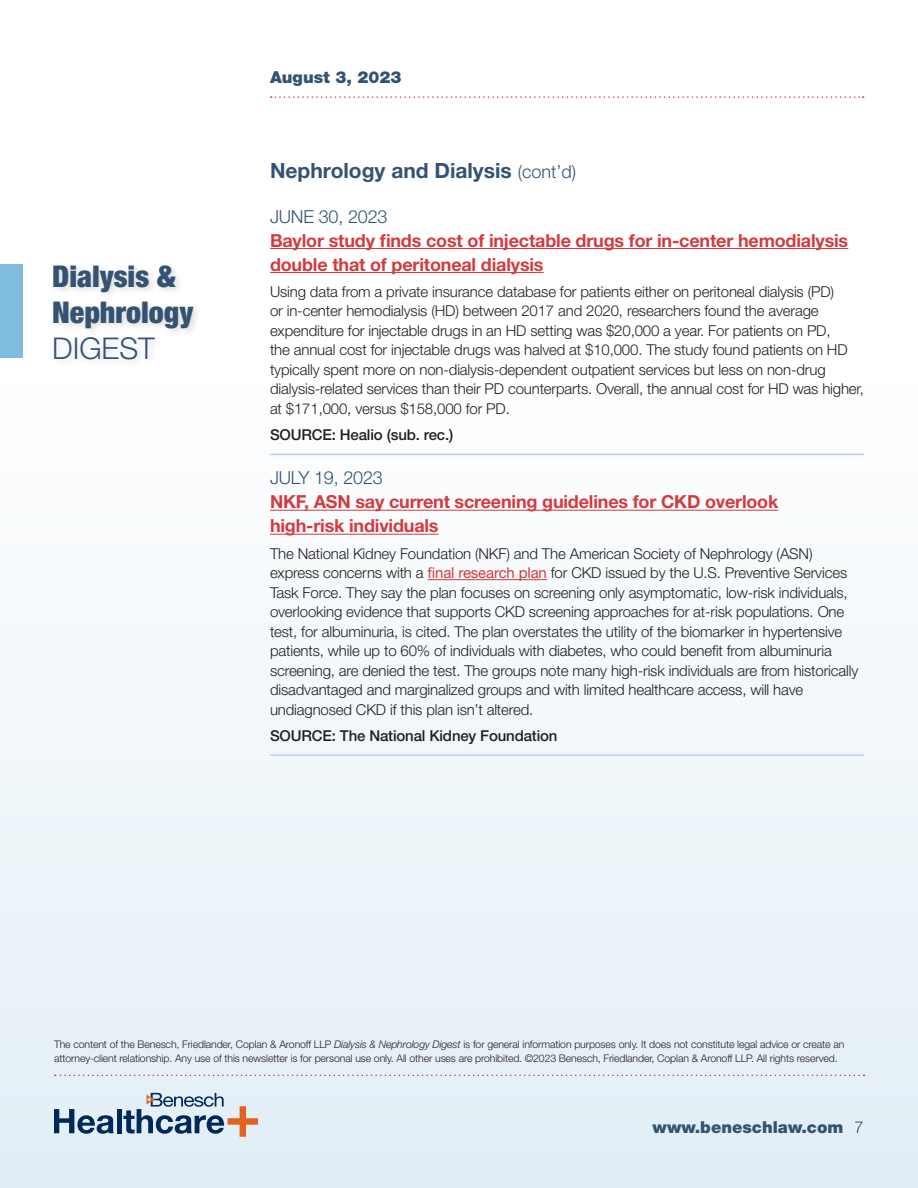
<style>
.page{position:relative;width:918px;height:1188px;background:#fff}
.page>*{position:absolute;margin:0;border:0;box-sizing:border-box;transform-origin:0 0}
.t1{font:900 condensed 30px/36px "Helvetica Neue";color:#345373}
.t2{font:300 30px "Helvetica Neue";color:#345373}
.SectionHeader_Smalle{font:700 21px "Helvetica Neue";color:#345373}
.Neph_BoldHyperlink_R{font:700 18px/24px "Helvetica Neue";letter-spacing:-.01em;color:#d33b3e}
.Date{font:300 18px "Helvetica Neue";letter-spacing:-.01em;color:#345373}
.t3{font:900 16.5px "Helvetica Neue";color:#345373}
.Neph_Text_10_13{font:300 15px/19.5px "Helvetica Neue";letter-spacing:-.01em;color:#231f20}
.Source_RuleUnder{font:500 15px "Helvetica Neue";letter-spacing:-.01em;color:#231f20}
.t4{font:300 10.5px/13.5px "Helvetica Neue";letter-spacing:-.01em;color:#231f20}
.s1{font-weight:300;font-size:18px}
.s2{font-weight:400;color:#d33b3e}
.s3{font-style:italic}
.s4{font-weight:300}
</style>
<div class="page">
<div style="left:0;top:385px;width:918px;height:803px;background:linear-gradient(to bottom,#fefefe,#e1eef6)"></div>
<svg style="left:271px;top:96px;width:593px;height:2px"></svg>
<div style="left:51px;top:263px;width:151px;height:105px;background:#231f20;opacity:.15"></div>
<svg style="left:55px;top:1075px;width:810px;height:1px"></svg>
<div style="left:0;top:264px;width:23px;height:93px;background:#80bcdd"></div>
<svg style="left:54px;top:1109px;width:60px;height:25px"></svg>
<hr style="left:117px;top:1109px;width:4px;height:24px;background:#002858">
<svg style="left:123px;top:1093px;width:135px;height:44px"></svg>
<hr style="left:270px;top:248px;width:578px;height:1px;background:#d33b3e">
<hr style="left:270px;top:272px;width:274px;height:1px;background:#d33b3e">
<hr style="left:270px;top:454px;width:594px;height:1px;background:#b9d1ea">
<hr style="left:270px;top:510px;width:508px;height:1px;background:#d33b3e">
<hr style="left:270px;top:534px;width:169px;height:1px;background:#d33b3e">
<hr style="left:428px;top:579px;width:119px;height:1px;background:#d33b3e">
<hr style="left:270px;top:754px;width:594px;height:2px;background:#b9d1ea">
<h1 class="t1" style="left:52px;top:258px;width:143px">Dialysis &amp;<br>Nephrology</h1>
<h1 class="t2" style="left:52px;top:330px;width:104px">DIGEST</h1>
<p class="t3" style="left:270px;top:67px;width:133px">August 3, 2023</p>
<p class="SectionHeader_Smalle" style="left:270px;top:158px;width:308px">Nephrology and Dialysis <span class="s1">(cont’d)</span></p>
<p class="Date" style="left:270px;top:205px;width:119px">JUNE 30, 2023</p>
<p class="Neph_BoldHyperlink_R" style="left:270px;top:228px;width:580px">Baylor study finds cost of injectable drugs for in-center hemodialysis double that of peritoneal dialysis</p>
<p class="Neph_Text_10_13" style="left:270px;top:282px;width:595px">Using data from a private insurance database for patients either on peritoneal dialysis (PD)<br>or in-center hemodialysis (HD) between 2017 and 2020, researchers found the average expenditure for injectable drugs in an HD setting was $20,000 a year. For patients on PD,<br>the annual cost for injectable drugs was halved at $10,000. The study found patients on HD typically spent more on non-dialysis-dependent outpatient services but less on non-drug dialysis-related services than their PD counterparts. Overall, the annual cost for HD was higher, at $171,000, versus $158,000 for PD.</p>
<p class="Source_RuleUnder" style="left:270px;top:426px;width:185px">SOURCE: Healio (sub. rec.)</p>
<p class="Date" style="left:270px;top:467px;width:114px">JULY 19, 2023</p>
<p class="Neph_BoldHyperlink_R" style="left:270px;top:490px;width:510px">NKF, ASN say current screening guidelines for CKD overlook high-risk individuals</p>
<p class="Neph_Text_10_13" style="left:270px;top:543px;width:590px">The National Kidney Foundation (NKF) and The American Society of Nephrology (ASN) express concerns with a <span class="s2">final research plan</span> for CKD issued by the U.S. Preventive Services Task Force. They say the plan focuses on screening only asymptomatic, low-risk individuals, overlooking evidence that supports CKD screening approaches for at-risk populations. One test, for albuminuria, is cited. The plan overstates the utility of the biomarker in hypertensive patients, while up to 60% of individuals with diabetes, who could benefit from albuminuria screening, are denied the test. The groups note many high-risk individuals are from historically disadvantaged and marginalized groups and with limited healthcare access, will have undiagnosed CKD if this plan isn’t altered.</p>
<p class="Source_RuleUnder" style="left:270px;top:727px;width:289px">SOURCE: The National Kidney Foundation</p>
<p class="t4" style="left:54px;top:1038px;width:792px">The content of the Benesch, Friedlander, Coplan &amp; Aronoff LLP <span class="s3">Dialysis &amp; Nephrology Digest</span> is for general information purposes only. It does not constitute legal advice or create an attorney-client relationship. Any use of this newsletter is for personal use only. All other uses are prohibited. ©2023 Benesch, Friedlander, Coplan &amp; Aronoff LLP. All rights reserved.</p>
<p class="t3" style="left:653px;top:1117px;width:212px">www.beneschlaw.com <span class="s4">7</span></p>
</div>
